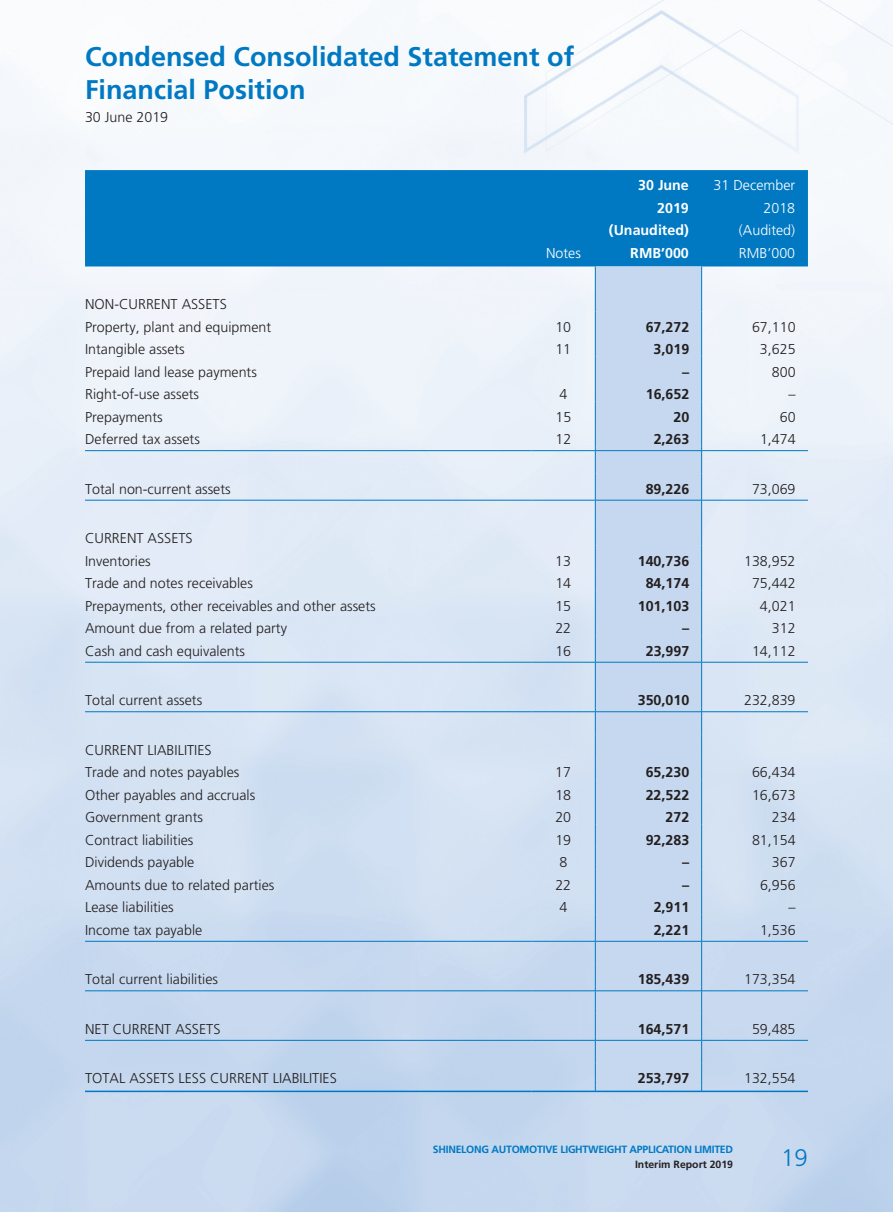
<style>
.page{position:relative;width:893px;height:1212px;background:#fff}
.page>*{position:absolute;margin:0;border:0;box-sizing:border-box;transform-origin:0 0}
.t1{font:700 27px/33px "Frutiger LT Std";color:#0079c2}
.t2{font:300 24px "Frutiger LT Std";color:#0079c2}
.t3{font:300 14.25px/22.5px "Frutiger LT Std";color:#231f20}
.t4{font:700 14.25px "Frutiger LT Std";color:#231f20}
.t5{font:300 14.25px "Frutiger LT Std";color:#fff}
.t6{font:700 14.25px "Frutiger LT Std";color:#fff}
.t7{font:700 10.5px "Frutiger LT Std";letter-spacing:-.025em;color:#0079c2}
.t8{font:700 10.5px "Frutiger LT Std";color:#231f20}
</style>
<div class="page">
<div style="left:85px;top:170px;width:723px;height:96px;background:#0079c2"></div>
<div style="left:596px;top:266px;width:105px;height:824px;background:#c6d8ef"></div>
<svg style="left:595px;top:266px;width:1px;height:826px"></svg>
<svg style="left:701px;top:266px;width:1px;height:826px"></svg>
<hr style="left:85px;top:450px;width:446px;height:1px;background:#0079c2">
<hr style="left:531px;top:450px;width:64px;height:1px;background:#0079c2">
<hr style="left:596px;top:450px;width:105px;height:1px;background:#0079c2">
<hr style="left:702px;top:450px;width:106px;height:1px;background:#0079c2">
<hr style="left:85px;top:500px;width:446px;height:1px;background:#0079c2">
<hr style="left:531px;top:500px;width:64px;height:1px;background:#0079c2">
<hr style="left:596px;top:500px;width:105px;height:1px;background:#0079c2">
<hr style="left:702px;top:500px;width:106px;height:1px;background:#0079c2">
<hr style="left:85px;top:662px;width:446px;height:1px;background:#0079c2">
<hr style="left:531px;top:662px;width:64px;height:1px;background:#0079c2">
<hr style="left:596px;top:662px;width:105px;height:1px;background:#0079c2">
<hr style="left:702px;top:662px;width:106px;height:1px;background:#0079c2">
<hr style="left:85px;top:711px;width:446px;height:1px;background:#0079c2">
<hr style="left:531px;top:711px;width:64px;height:1px;background:#0079c2">
<hr style="left:596px;top:711px;width:105px;height:1px;background:#0079c2">
<hr style="left:702px;top:711px;width:106px;height:1px;background:#0079c2">
<hr style="left:85px;top:941px;width:446px;height:1px;background:#0079c2">
<hr style="left:531px;top:941px;width:64px;height:1px;background:#0079c2">
<hr style="left:596px;top:941px;width:105px;height:1px;background:#0079c2">
<hr style="left:702px;top:941px;width:106px;height:1px;background:#0079c2">
<hr style="left:85px;top:990px;width:446px;height:1px;background:#0079c2">
<hr style="left:531px;top:990px;width:64px;height:1px;background:#0079c2">
<hr style="left:596px;top:990px;width:105px;height:1px;background:#0079c2">
<hr style="left:702px;top:990px;width:106px;height:1px;background:#0079c2">
<hr style="left:85px;top:1040px;width:446px;height:1px;background:#0079c2">
<hr style="left:531px;top:1040px;width:64px;height:1px;background:#0079c2">
<hr style="left:596px;top:1040px;width:105px;height:1px;background:#0079c2">
<hr style="left:702px;top:1040px;width:106px;height:1px;background:#0079c2">
<hr style="left:85px;top:1090px;width:446px;height:2px;background:#0079c2">
<hr style="left:531px;top:1090px;width:64px;height:2px;background:#0079c2">
<hr style="left:596px;top:1090px;width:105px;height:2px;background:#0079c2">
<hr style="left:702px;top:1090px;width:106px;height:2px;background:#0079c2">
<h1 class="t1" style="left:85px;top:40px;width:491px">Condensed Consolidated Statement of<br>Financial Position</h1>
<p class="t3" style="left:85px;top:106px;width:85px">30 June 2019</p>
<p class="t6" style="left:638px;top:177px;width:52px">30 June</p>
<p class="t5" style="left:714px;top:177px;width:83px">31 December</p>
<p class="t6" style="left:657px;top:199px;width:33px">2019</p>
<p class="t5" style="left:763px;top:200px;width:33px">2018</p>
<p class="t6" style="left:609px;top:222px;width:81px">(Unaudited)</p>
<p class="t5" style="left:739px;top:222px;width:58px">(Audited)</p>
<p class="t3" style="left:85px;top:293px;width:188px">NON-CURRENT ASSETS<br>Property, plant and equipment</p>
<p class="t5" style="left:546px;top:245px;width:36px">Notes</p>
<p class="t6" style="left:630px;top:244px;width:60px">RMB’000</p>
<p class="t5" style="left:739px;top:245px;width:58px">RMB’000</p>
<p class="t3" style="left:555px;top:316px;width:17px">10</p>
<p class="t4" style="left:646px;top:318px;width:45px">67,272</p>
<p class="t3" style="left:752px;top:316px;width:45px">67,110</p>
<p class="t3" style="left:85px;top:338px;width:101px">Intangible assets</p>
<p class="t3" style="left:555px;top:338px;width:17px">11</p>
<p class="t4" style="left:654px;top:341px;width:37px">3,019</p>
<p class="t3" style="left:760px;top:338px;width:37px">3,625</p>
<p class="t3" style="left:85px;top:361px;width:173px">Prepaid land lease payments</p>
<p class="t4" style="left:682px;top:363px;width:9px">–</p>
<p class="t3" style="left:772px;top:361px;width:25px">800</p>
<p class="t3" style="left:85px;top:383px;width:116px">Right-of-use assets</p>
<p class="t3" style="left:559px;top:383px;width:9px">4</p>
<p class="t4" style="left:646px;top:386px;width:45px">16,652</p>
<p class="t3" style="left:788px;top:383px;width:9px">–</p>
<p class="t3" style="left:85px;top:406px;width:79px">Prepayments</p>
<p class="t3" style="left:555px;top:406px;width:17px">15</p>
<p class="t4" style="left:673px;top:408px;width:17px">20</p>
<p class="t3" style="left:780px;top:406px;width:17px">60</p>
<p class="t3" style="left:85px;top:428px;width:116px">Deferred tax assets</p>
<p class="t3" style="left:555px;top:428px;width:17px">12</p>
<p class="t4" style="left:654px;top:431px;width:37px">2,263</p>
<p class="t3" style="left:760px;top:428px;width:37px">1,474</p>
<p class="t3" style="left:85px;top:478px;width:147px">Total non-current assets</p>
<p class="t4" style="left:646px;top:480px;width:45px">89,226</p>
<p class="t3" style="left:752px;top:478px;width:45px">73,069</p>
<p class="t3" style="left:85px;top:527px;width:109px">CURRENT ASSETS<br>Inventories</p>
<p class="t3" style="left:555px;top:550px;width:17px">13</p>
<p class="t4" style="left:638px;top:552px;width:53px">140,736</p>
<p class="t3" style="left:744px;top:550px;width:53px">138,952</p>
<p class="t3" style="left:85px;top:572px;width:169px">Trade and notes receivables</p>
<p class="t3" style="left:555px;top:572px;width:17px">14</p>
<p class="t4" style="left:646px;top:575px;width:45px">84,174</p>
<p class="t3" style="left:752px;top:572px;width:45px">75,442</p>
<p class="t3" style="left:85px;top:595px;width:292px">Prepayments, other receivables and other assets</p>
<p class="t3" style="left:555px;top:595px;width:17px">15</p>
<p class="t4" style="left:638px;top:597px;width:53px">101,103</p>
<p class="t3" style="left:760px;top:595px;width:37px">4,021</p>
<p class="t3" style="left:85px;top:617px;width:203px">Amount due from a related party</p>
<p class="t3" style="left:555px;top:617px;width:17px">22</p>
<p class="t4" style="left:682px;top:620px;width:9px">–</p>
<p class="t3" style="left:772px;top:617px;width:25px">312</p>
<p class="t3" style="left:85px;top:640px;width:161px">Cash and cash equivalents</p>
<p class="t3" style="left:555px;top:640px;width:17px">16</p>
<p class="t4" style="left:646px;top:642px;width:45px">23,997</p>
<p class="t3" style="left:752px;top:640px;width:45px">14,112</p>
<p class="t3" style="left:85px;top:689px;width:119px">Total current assets</p>
<p class="t4" style="left:638px;top:692px;width:53px">350,010</p>
<p class="t3" style="left:744px;top:689px;width:53px">232,839</p>
<p class="t3" style="left:85px;top:739px;width:156px">CURRENT LIABILITIES<br>Trade and notes payables</p>
<p class="t3" style="left:555px;top:761px;width:17px">17</p>
<p class="t4" style="left:646px;top:764px;width:45px">65,230</p>
<p class="t3" style="left:752px;top:761px;width:45px">66,434</p>
<p class="t3" style="left:85px;top:784px;width:172px">Other payables and accruals</p>
<p class="t3" style="left:555px;top:784px;width:17px">18</p>
<p class="t4" style="left:646px;top:786px;width:45px">22,522</p>
<p class="t3" style="left:752px;top:784px;width:45px">16,673</p>
<p class="t3" style="left:85px;top:806px;width:119px">Government grants</p>
<p class="t3" style="left:555px;top:806px;width:17px">20</p>
<p class="t4" style="left:665px;top:809px;width:25px">272</p>
<p class="t3" style="left:772px;top:806px;width:25px">234</p>
<p class="t3" style="left:85px;top:829px;width:110px">Contract liabilities</p>
<p class="t3" style="left:555px;top:829px;width:17px">19</p>
<p class="t4" style="left:646px;top:831px;width:45px">92,283</p>
<p class="t3" style="left:752px;top:829px;width:45px">81,154</p>
<p class="t3" style="left:85px;top:851px;width:111px">Dividends payable</p>
<p class="t3" style="left:559px;top:851px;width:9px">8</p>
<p class="t4" style="left:682px;top:854px;width:9px">–</p>
<p class="t3" style="left:772px;top:851px;width:25px">367</p>
<p class="t3" style="left:85px;top:874px;width:191px">Amounts due to related parties</p>
<p class="t3" style="left:555px;top:874px;width:17px">22</p>
<p class="t4" style="left:682px;top:876px;width:9px">–</p>
<p class="t3" style="left:760px;top:874px;width:37px">6,956</p>
<p class="t3" style="left:85px;top:896px;width:90px">Lease liabilities</p>
<p class="t3" style="left:559px;top:896px;width:9px">4</p>
<p class="t4" style="left:654px;top:899px;width:37px">2,911</p>
<p class="t3" style="left:788px;top:896px;width:9px">–</p>
<p class="t3" style="left:85px;top:919px;width:119px">Income tax payable</p>
<p class="t4" style="left:654px;top:921px;width:37px">2,221</p>
<p class="t3" style="left:760px;top:919px;width:37px">1,536</p>
<p class="t3" style="left:85px;top:968px;width:134px">Total current liabilities</p>
<p class="t4" style="left:638px;top:971px;width:53px">185,439</p>
<p class="t3" style="left:744px;top:968px;width:53px">173,354</p>
<p class="t3" style="left:85px;top:1018px;width:137px">NET CURRENT ASSETS</p>
<p class="t4" style="left:638px;top:1020px;width:53px">164,571</p>
<p class="t3" style="left:752px;top:1018px;width:45px">59,485</p>
<p class="t3" style="left:85px;top:1067px;width:253px">TOTAL ASSETS LESS CURRENT LIABILITIES</p>
<p class="t4" style="left:638px;top:1070px;width:53px">253,797</p>
<p class="t3" style="left:744px;top:1067px;width:53px">132,554</p>
<p class="t7" style="left:433px;top:1142px;width:302px">SHINELONG AUTOMOTIVE LIGHTWEIGHT APPLICATION LIMITED</p>
<p class="t8" style="left:635px;top:1158px;width:100px">Interim Report 2019</p>
<h2 class="t2" style="left:781px;top:1144px;width:28px">19</h2>
</div>
